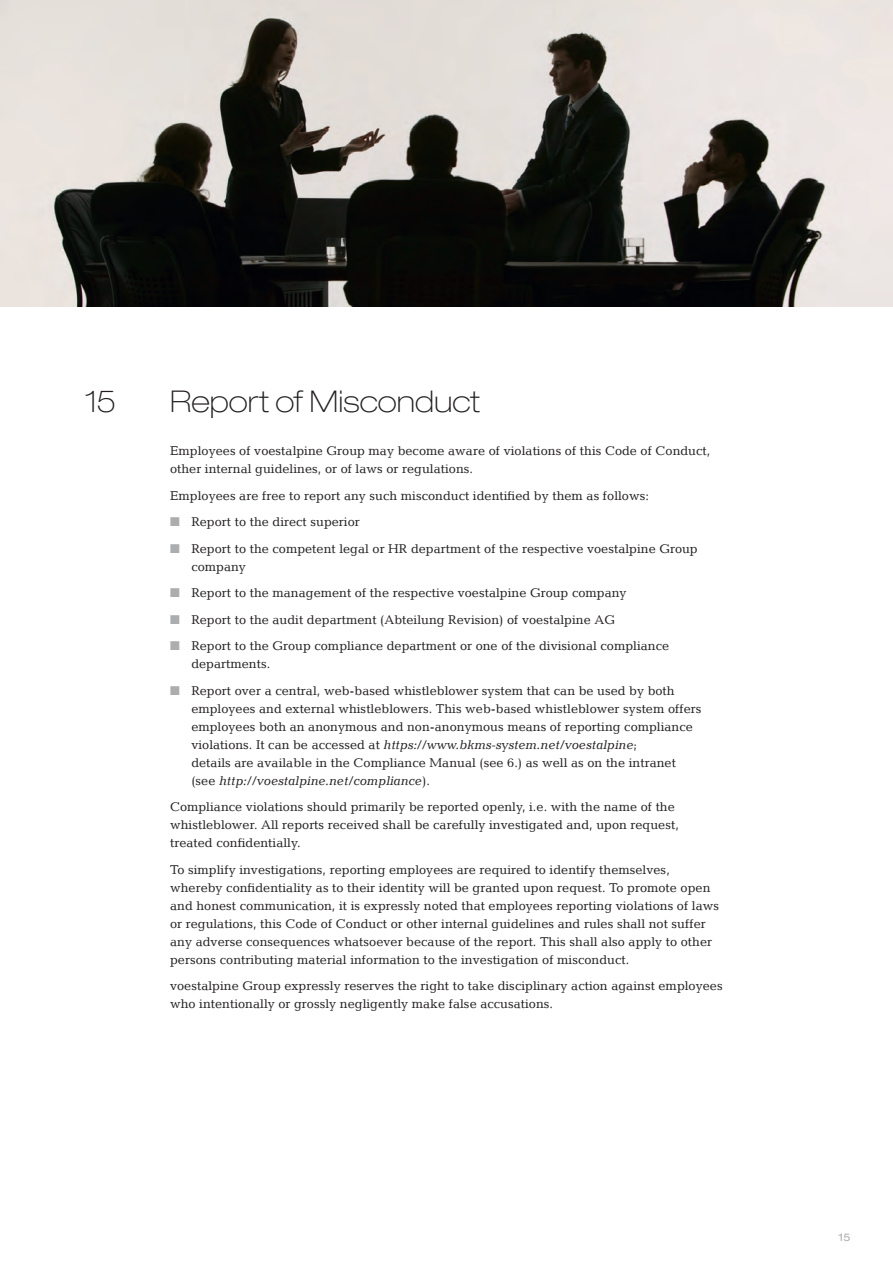
<style>
.page{position:relative;width:893px;height:1263px;background:#fff}
.page>*{position:absolute;margin:0;border:0;box-sizing:border-box;transform-origin:0 0}
.t1{font:100 expanded 30px "Helvetica Neue LT Pro";color:#231f20}
.t2{font:12.75px/18px "Candida LT";color:#231f20}
.t3{font:expanded 10.5px "Helvetica Neue LT Pro";color:#acadae}
.s1{color:#acadae}
.s2{font-style:italic}
</style>
<div class="page">
<img style="left:0;top:0;width:893px;height:306px">
<h1 class="t1" style="left:85px;top:383px;width:32px">15</h1>
<h1 class="t1" style="left:170px;top:383px;width:311px">Report of Misconduct</h1>
<p class="t2" style="left:170px;top:442px;width:542px">Employees of voestalpine Group may become aware of violations of this Code of Conduct, other internal guidelines, or of laws or regulations.</p>
<p class="t2" style="left:170px;top:486px;width:480px">Employees are free to report any such misconduct identified by them as follows:</p>
<p class="t2" style="left:170px;top:513px;width:191px"><span class="s1">■</span> Report to the direct superior</p>
<p class="t2" style="left:191px;top:539px;width:508px;text-indent:-21px"><span class="s1">■</span> Report to the competent legal or HR department of the respective voestalpine Group company</p>
<p class="t2" style="left:170px;top:584px;width:458px"><span class="s1">■</span> Report to the management of the respective voestalpine Group company</p>
<p class="t2" style="left:170px;top:610px;width:446px"><span class="s1">■</span> Report to the audit department (Abteilung Revision) of voestalpine AG</p>
<p class="t2" style="left:191px;top:637px;width:479px;text-indent:-21px"><span class="s1">■</span> Report to the Group compliance department or one of the divisional compliance departments.</p>
<p class="t2" style="left:191px;top:681px;width:512px;text-indent:-21px"><span class="s1">■</span> Report over a central, web-based whistleblower system that can be used by both employees and external whistleblowers. This web-based whistleblower system offers employees both an anonymous and non-anonymous means of reporting compliance violations. It can be accessed at <span class="s2">https://www.bkms-system.net/voestalpine</span>;<br>details are available in the Compliance Manual (see 6.) as well as on the intranet (see <span class="s2">http://voestalpine.net/compliance</span>).</p>
<p class="t2" style="left:170px;top:798px;width:510px">Compliance violations should primarily be reported openly, i.e. with the name of the whistleblower. All reports received shall be carefully investigated and, upon request, treated confidentially.</p>
<p class="t2" style="left:170px;top:860px;width:551px">To simplify investigations, reporting employees are required to identify themselves, whereby confidentiality as to their identity will be granted upon request. To promote open and honest communication, it is expressly noted that employees reporting violations of laws or regulations, this Code of Conduct or other internal guidelines and rules shall not suffer any adverse consequences whatsoever because of the report. This shall also apply to other persons contributing material information to the investigation of misconduct.</p>
<p class="t2" style="left:170px;top:977px;width:554px">voestalpine Group expressly reserves the right to take disciplinary action against employees who intentionally or grossly negligently make false accusations.</p>
<p class="t3" style="left:839px;top:1231px;width:13px">15</p>
</div>
